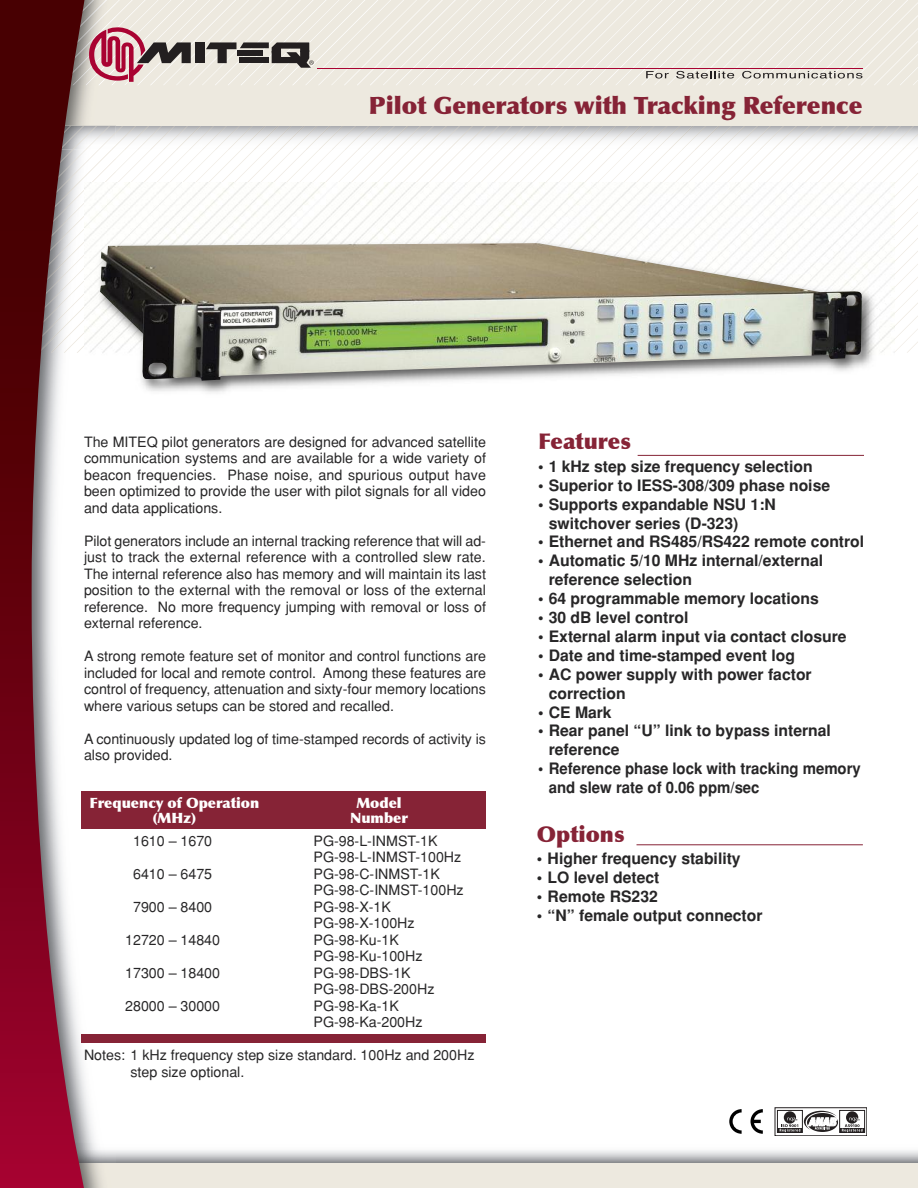
<style>
.page{position:relative;width:918px;height:1188px;background:#fff}
.page>*{position:absolute;margin:0;border:0;box-sizing:border-box;transform-origin:0 0}
.t1{font:900 24px "Optima";color:#862336}
.t2{font:900 21.75px "Optima";color:#862336}
.t3{font:700 15.75px/18.9px "Helvetica";color:#272627}
.t4{font:700 15.75px/18.9px "Helvetica";color:#272627;scale:.95 1}
.t5{font:14.25px/16.5px "Helvetica";color:#272627}
.t6{font:900 14.25px "Optima";color:#fff}
</style>
<div class="page">
<svg style="left:751px;top:126px;width:167px;height:227px"></svg>
<img style="left:914px;top:133px;width:4px;height:17px">
<img style="left:156px;top:126px;width:745px;height:24px">
<div style="left:0;top:0;width:918px;height:126px;background:#ede9df"></div>
<div style="left:0;top:1164px;width:918px;height:24px;background:#ede9df"></div>
<svg style="left:87px;top:93px;width:69px;height:89px"></svg>
<svg style="left:0;top:86px;width:87px;height:1102px"></svg>
<svg style="left:0;top:0;width:918px;height:86px"></svg>
<div style="left:777px;top:1110px;width:26px;height:23px;border:1px solid #231f20"></div>
<div style="left:840px;top:1110px;width:25px;height:23px;border:1px solid #231f20"></div>
<svg style="left:780px;top:1111px;width:83px;height:21px"></svg>
<svg style="left:729px;top:1109px;width:13px;height:25px"></svg>
<svg style="left:751px;top:1109px;width:12px;height:25px"></svg>
<img style="left:85px;top:182px;width:810px;height:234px">
<img style="left:100px;top:243px;width:762px;height:138px">
<div style="left:81px;top:792px;width:405px;height:37px;background:#862336"></div>
<hr style="left:638px;top:455px;width:226px;height:1px;background:#862336">
<hr style="left:637px;top:844px;width:226px;height:1px;background:#862336">
<div style="left:81px;top:1035px;width:405px;height:8px;background:#862336"></div>
<h1 class="t1" style="left:369px;top:91px;width:495px">Pilot Generators with Tracking Reference</h1>
<p class="t5" style="left:84px;top:433px;width:404px;text-align:justify">The MITEQ pilot generators are designed for advanced satellite communication systems and are available for a wide variety of beacon frequencies. Phase noise, and spurious output have been optimized to provide the user with pilot signals for all video and data applications.</p>
<p class="t5" style="left:84px;top:532px;width:404px;text-align:justify">Pilot generators include an internal tracking reference that will ad&shy;just to track the external reference with a controlled slew rate.<br>The internal reference also has memory and will maintain its last position to the external with the removal or loss of the external reference. No more frequency jumping with removal or loss of external reference.</p>
<p class="t5" style="left:84px;top:648px;width:404px;text-align:justify">A strong remote feature set of monitor and control functions are included for local and remote control. Among these features are control of frequency, attenuation and sixty-four memory locations where various setups can be stored and recalled.</p>
<p class="t5" style="left:84px;top:730px;width:403px">A continuously updated log of time-stamped records of activity is also provided.</p>
<p class="t6" style="left:89px;top:795px;width:171px">Frequency of Operation</p>
<p class="t6" style="left:356px;top:795px;width:47px">Model</p>
<p class="t6" style="left:152px;top:810px;width:46px">(MHz)</p>
<p class="t6" style="left:350px;top:810px;width:60px">Number</p>
<p class="t5" style="left:133px;top:833px;width:81px">1610 – 1670</p>
<p class="t5" style="left:314px;top:833px;width:149px">PG-98-L-INMST-1K<br>PG-98-L-INMST-100Hz</p>
<p class="t5" style="left:133px;top:866px;width:81px">6410 – 6475</p>
<p class="t5" style="left:314px;top:866px;width:152px">PG-98-C-INMST-1K<br>PG-98-C-INMST-100Hz</p>
<p class="t5" style="left:133px;top:899px;width:81px">7900 – 8400</p>
<p class="t5" style="left:314px;top:899px;width:103px">PG-98-X-1K<br>PG-98-X-100Hz</p>
<p class="t5" style="left:125px;top:932px;width:96px">12720 – 14840</p>
<p class="t5" style="left:314px;top:932px;width:111px">PG-98-Ku-1K<br>PG-98-Ku-100Hz</p>
<p class="t5" style="left:125px;top:965px;width:96px">17300 – 18400</p>
<p class="t5" style="left:314px;top:965px;width:123px">PG-98-DBS-1K<br>PG-98-DBS-200Hz</p>
<p class="t5" style="left:125px;top:998px;width:96px">28000 – 30000</p>
<p class="t5" style="left:314px;top:998px;width:111px">PG-98-Ka-1K<br>PG-98-Ka-200Hz</p>
<p class="t5" style="left:131px;top:1047px;width:346px;text-indent:-47px">Notes: 1 kHz frequency step size standard. 100Hz and 200Hz step size optional.</p>
<h2 class="t2" style="left:538px;top:428px;width:94px">Features</h2>
<p class="t3" style="left:538px;top:457px;width:276px">• 1 kHz step size frequency selection</p>
<p class="t3" style="left:538px;top:476px;width:294px">• Superior to IESS-308/309 phase noise</p>
<p class="t3" style="left:549px;top:495px;width:229px;text-indent:-11px">• Supports expandable NSU 1:N switchover series (D-323)</p>
<p class="t3" style="left:538px;top:533px;width:328px">• Ethernet and RS485/RS422 remote control</p>
<p class="t3" style="left:549px;top:551px;width:276px;text-indent:-11px">• Automatic 5/10 MHz internal/external reference selection</p>
<p class="t3" style="left:538px;top:589px;width:282px">• 64 programmable memory locations</p>
<p class="t3" style="left:538px;top:608px;width:152px">• 30 dB level control</p>
<p class="t3" style="left:538px;top:627px;width:310px">• External alarm input via contact closure</p>
<p class="t3" style="left:538px;top:646px;width:259px">• Date and time-stamped event log</p>
<p class="t3" style="left:549px;top:665px;width:264px;text-indent:-11px">• AC power supply with power factor correction</p>
<p class="t3" style="left:538px;top:703px;width:75px">• CE Mark</p>
<p class="t3" style="left:549px;top:722px;width:284px;text-indent:-11px">• Rear panel “U” link to bypass internal reference</p>
<p class="t4" style="left:549px;top:759px;width:330px;text-indent:-11px">• Reference phase lock with tracking memory and slew rate of 0.06 ppm/sec</p>
<h2 class="t2" style="left:537px;top:821px;width:89px">Options</h2>
<p class="t3" style="left:537px;top:849px;width:205px">• Higher frequency stability</p>
<p class="t3" style="left:537px;top:868px;width:124px">• LO level detect</p>
<p class="t3" style="left:537px;top:887px;width:122px">• Remote RS232</p>
<p class="t3" style="left:537px;top:906px;width:227px">• “N” female output connector</p>
</div>
